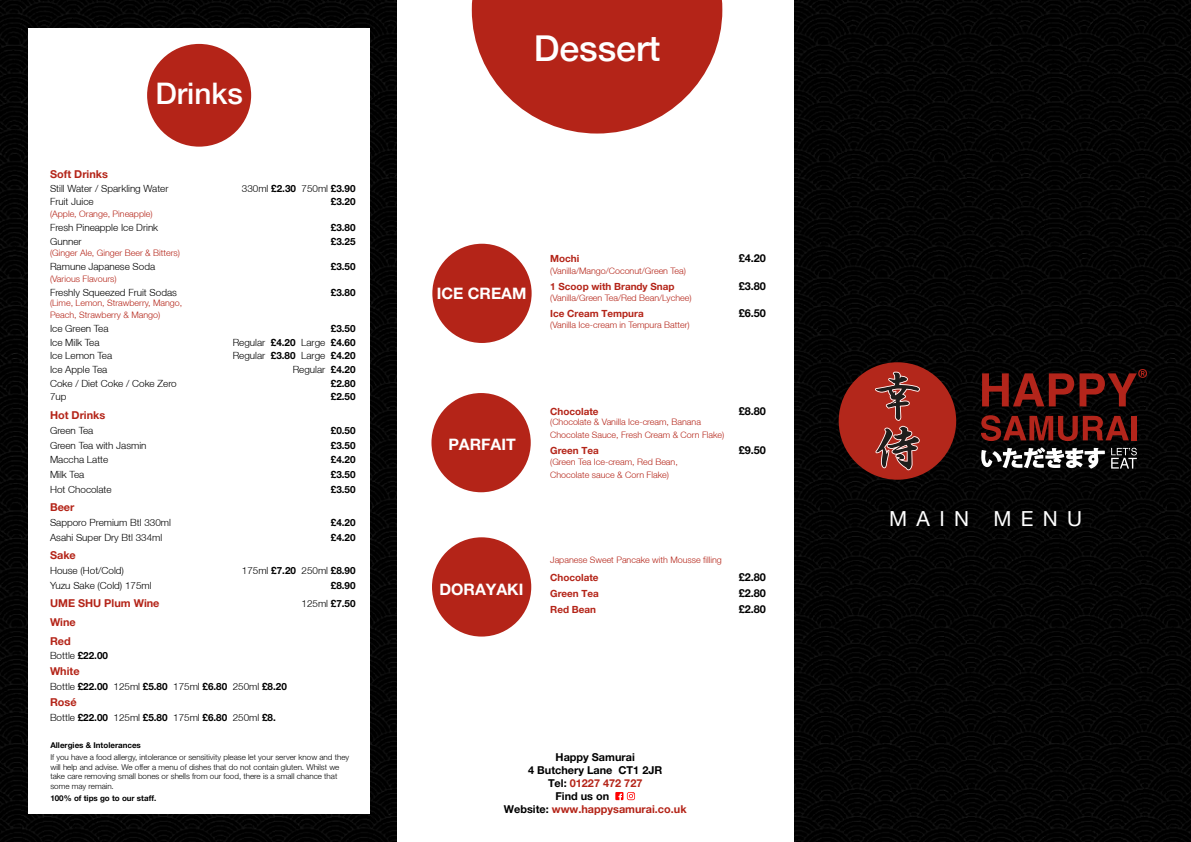
<style>
.page{position:relative;width:1191px;height:842px;background:#fff}
.page>*{position:absolute;margin:0;border:0;box-sizing:border-box;transform-origin:0 0}
.t1{font:500 35.6px "Helvetica Neue LT";color:#fff}
.t2{font:500 29.7px "Helvetica Neue LT";color:#fff}
.t3{font:20.7px "Helvetica Neue LT";letter-spacing:.45em;color:#fff}
.t4{font:700 15.8px "Helvetica Neue";color:#fff}
.t5{font:700 10.9px/18.7px "Helvetica Neue";color:#b42418}
.t6{font:700 10.9px "Helvetica Neue";color:#000}
.t7{font:300 9.9px "Helvetica Neue LT";color:#000}
.t8{font:700 9.9px "Helvetica Neue";color:#b42418}
.t9{font:700 9.9px "Helvetica Neue";color:#000}
.t10{font:300 8.9px/13.1px "Helvetica Neue LT";color:#b42418}
.t11{font:300 8px/9.6px "Helvetica Neue LT";color:#000}
.t12{font:700 8px "Helvetica Neue";color:#000}
.s1{font-family:"Helvetica Neue";font-weight:700}
.s2{color:#000}
</style>
<div class="page">
<img style="left:0;top:0;width:1191px;height:842px">
<div style="left:28px;top:28px;width:342px;height:786px;background:#fff"></div>
<div style="left:397px;top:0;width:397px;height:842px;background:#fff"></div>
<div style="left:838px;top:362px;width:118px;height:118px;background:#b3271b;border-radius:50%"></div>
<svg style="left:875px;top:372px;width:45px;height:98px"></svg>
<svg style="left:981px;top:447px;width:123px;height:22px"></svg>
<svg style="left:981px;top:415px;width:147px;height:26px;background:#57130e"></svg>
<div style="left:1131px;top:416px;width:5px;height:24px;background:#b3251b"></div>
<svg style="left:1111px;top:448px;width:25px;height:21px"></svg>
<svg style="left:982px;top:369px;width:165px;height:37px;background:#47100c"></svg>
<div style="left:147px;top:44px;width:104px;height:103px;background:#b42418;border-radius:50%"></div>
<div style="left:432px;top:244px;width:99px;height:99px;background:#b42418;border-radius:50%"></div>
<div style="left:431px;top:393px;width:100px;height:99px;background:#b42418;border-radius:50%"></div>
<div style="left:432px;top:537px;width:99px;height:99px;background:#b42418;border-radius:50%"></div>
<svg style="left:472px;top:0;width:250px;height:134px"></svg>
<svg style="left:615px;top:792px;width:20px;height:8px"></svg>
<h2 class="t2" style="left:155px;top:76px;width:89px">Drinks</h2>
<p class="t5" style="left:50px;top:166px;width:59px">Soft Drinks</p>
<p class="t7" style="left:50px;top:185px;width:120px">Still Water / Sparkling Water</p>
<p class="t7" style="left:242px;top:185px;width:115px">330ml <span class="s1">£2.30</span> 750ml <span class="s1">£3.90</span></p>
<p class="t7" style="left:50px;top:198px;width:45px">Fruit Juice</p>
<p class="t9" style="left:331px;top:198px;width:26px">£3.20</p>
<p class="t10" style="left:50px;top:208px;width:104px">(Apple, Orange, Pineapple)</p>
<p class="t7" style="left:50px;top:224px;width:110px">Fresh Pineapple Ice Drink</p>
<p class="t9" style="left:331px;top:224px;width:26px">£3.80</p>
<p class="t7" style="left:50px;top:238px;width:33px">Gunner</p>
<p class="t9" style="left:331px;top:237px;width:26px">£3.25</p>
<p class="t10" style="left:50px;top:248px;width:131px">(Ginger Ale, Ginger Beer &amp; Bitters)</p>
<p class="t7" style="left:50px;top:263px;width:107px">Ramune Japanese Soda</p>
<p class="t9" style="left:331px;top:263px;width:26px">£3.50</p>
<p class="t10" style="left:50px;top:273px;width:68px">(Various Flavours)</p>
<p class="t7" style="left:50px;top:289px;width:128px">Freshly Squeezed Fruit Sodas</p>
<p class="t9" style="left:331px;top:288px;width:26px">£3.80</p>
<p class="t10" style="left:50px;top:298px;width:134px;line-height:11.9px">(Lime, Lemon, Strawberry, Mango,<br>Peach, Strawberry &amp; Mango)</p>
<p class="t7" style="left:50px;top:325px;width:60px">Ice Green Tea</p>
<p class="t9" style="left:331px;top:325px;width:26px">£3.50</p>
<p class="t7" style="left:50px;top:339px;width:51px">Ice Milk Tea</p>
<p class="t7" style="left:233px;top:339px;width:124px">Regular <span class="s1">£4.20</span> Large <span class="s1">£4.60</span></p>
<p class="t7" style="left:50px;top:352px;width:64px">Ice Lemon Tea</p>
<p class="t7" style="left:233px;top:352px;width:124px">Regular <span class="s1">£3.80</span> Large <span class="s1">£4.20</span></p>
<p class="t7" style="left:50px;top:366px;width:59px">Ice Apple Tea</p>
<p class="t7" style="left:293px;top:366px;width:64px">Regular <span class="s1">£4.20</span></p>
<p class="t7" style="left:50px;top:380px;width:128px">Coke / Diet Coke / Coke Zero</p>
<p class="t9" style="left:331px;top:380px;width:26px">£2.80</p>
<p class="t7" style="left:50px;top:393px;width:18px">7up</p>
<p class="t9" style="left:331px;top:393px;width:26px">£2.50</p>
<p class="t5" style="left:50px;top:407px;width:57px">Hot Drinks</p>
<p class="t7" style="left:50px;top:427px;width:45px">Green Tea</p>
<p class="t9" style="left:331px;top:427px;width:26px">£0.50</p>
<p class="t7" style="left:50px;top:441px;width:98px">Green Tea with Jasmin</p>
<p class="t9" style="left:331px;top:441px;width:26px">£3.50</p>
<p class="t7" style="left:50px;top:456px;width:60px">Maccha Latte</p>
<p class="t9" style="left:331px;top:456px;width:26px">£4.20</p>
<p class="t7" style="left:50px;top:471px;width:36px">Milk Tea</p>
<p class="t9" style="left:331px;top:471px;width:26px">£3.50</p>
<p class="t7" style="left:50px;top:485px;width:63px">Hot Chocolate</p>
<p class="t9" style="left:331px;top:485px;width:26px">£3.50</p>
<p class="t5" style="left:50px;top:499px;width:26px">Beer</p>
<p class="t7" style="left:50px;top:519px;width:122px">Sapporo Premium Btl 330ml</p>
<p class="t9" style="left:331px;top:519px;width:26px">£4.20</p>
<p class="t7" style="left:50px;top:534px;width:114px">Asahi Super Dry Btl 334ml</p>
<p class="t9" style="left:331px;top:533px;width:26px">£4.20</p>
<p class="t5" style="left:50px;top:547px;width:27px">Sake</p>
<p class="t7" style="left:50px;top:567px;width:75px">House (Hot/Cold)</p>
<p class="t7" style="left:242px;top:567px;width:115px">175ml <span class="s1">£7.20</span> 250ml <span class="s1">£8.90</span></p>
<p class="t7" style="left:50px;top:582px;width:103px">Yuzu Sake (Cold) 175ml</p>
<p class="t9" style="left:331px;top:581px;width:26px">£8.90</p>
<p class="t5" style="left:50px;top:595px;width:111px">UME SHU Plum Wine</p>
<p class="t7" style="left:301px;top:600px;width:56px">125ml <span class="s1">£7.50</span></p>
<p class="t5" style="left:50px;top:614px;width:27px">Wine<br>Red</p>
<p class="t7" style="left:50px;top:652px;width:59px">Bottle <span class="s1">£22.00</span></p>
<p class="t5" style="left:50px;top:663px;width:31px">White</p>
<p class="t7" style="left:50px;top:683px;width:238px">Bottle <span class="s1">£22.00</span> 125ml <span class="s1">£5.80</span> 175ml <span class="s1">£6.80</span> 250ml <span class="s1">£8.20</span></p>
<p class="t5" style="left:50px;top:694px;width:28px">Rosé</p>
<p class="t7" style="left:50px;top:713px;width:227px">Bottle <span class="s1">£22.00</span> 125ml <span class="s1">£5.80</span> 175ml <span class="s1">£6.80</span> 250ml <span class="s1">£8.</span></p>
<p class="t12" style="left:50px;top:742px;width:92px">Allergies &amp; Intolerances</p>
<p class="t11" style="left:50px;top:753px;width:300px">If you have a food allergy, intolerance or sensitivity please let your server know and they will help and advise. We offer a menu of dishes that do not contain gluten. Whilst we take care removing small bones or shells from our food, there is a small chance that some may remain.</p>
<p class="t12" style="left:50px;top:795px;width:107px">100% of tips go to our staff.</p>
<h1 class="t1" style="left:533px;top:28px;width:128px">Dessert</h1>
<h3 class="t4" style="left:437px;top:288px;width:91px">ICE CREAM</h3>
<p class="t8" style="left:550px;top:255px;width:31px">Mochi</p>
<p class="t6" style="left:738px;top:254px;width:29px">£4.20</p>
<p class="t10" style="left:550px;top:265px;width:137px">(Vanilla/Mango/Coconut/Green Tea)</p>
<p class="t8" style="left:550px;top:283px;width:126px">1 Scoop with Brandy Snap</p>
<p class="t6" style="left:739px;top:282px;width:29px">£3.80</p>
<p class="t10" style="left:550px;top:292px;width:143px">(Vanilla/Green Tea/Red Bean/Lychee)</p>
<p class="t8" style="left:550px;top:309px;width:95px">Ice Cream Tempura</p>
<p class="t6" style="left:739px;top:309px;width:29px">£6.50</p>
<p class="t10" style="left:550px;top:320px;width:141px">(Vanilla Ice-cream in Tempura Batter)</p>
<h3 class="t4" style="left:448px;top:438px;width:69px">PARFAIT</h3>
<p class="t8" style="left:550px;top:407px;width:50px">Chocolate</p>
<p class="t6" style="left:738px;top:407px;width:29px">£8.80</p>
<p class="t10" style="left:550px;top:416px;width:176px">(Chocolate &amp; Vanilla Ice-cream, Banana<br>Chocolate Sauce, Fresh Cream &amp; Corn Flake)</p>
<p class="t8" style="left:550px;top:447px;width:50px">Green Tea</p>
<p class="t6" style="left:738px;top:446px;width:29px">£9.50</p>
<p class="t10" style="left:550px;top:456px;width:129px">(Green Tea Ice-cream, Red Bean,<br>Chocolate sauce &amp; Corn Flake)</p>
<h3 class="t4" style="left:439px;top:583px;width:85px">DORAYAKI</h3>
<p class="t10" style="left:550px;top:553px;width:173px">Japanese Sweet Pancake with Mousse filling</p>
<p class="t8" style="left:550px;top:574px;width:50px">Chocolate</p>
<p class="t6" style="left:738px;top:573px;width:29px">£2.80</p>
<p class="t8" style="left:550px;top:590px;width:50px">Green Tea</p>
<p class="t6" style="left:738px;top:589px;width:29px">£2.80</p>
<p class="t8" style="left:550px;top:606px;width:47px">Red Bean</p>
<p class="t6" style="left:738px;top:605px;width:29px">£2.80</p>
<p class="t6" style="left:555px;top:753px;width:81px">Happy Samurai</p>
<p class="t6" style="left:528px;top:766px;width:136px">4 Butchery Lane CT1 2JR</p>
<p class="t5" style="left:548px;top:775px;width:96px"><span class="s2">Tel:</span> 01227 472 727</p>
<p class="t6" style="left:555px;top:792px;width:55px">Find us on</p>
<p class="t5" style="left:504px;top:801px;width:184px"><span class="s2">Website:</span> www.happysamurai.co.uk</p>
<h3 class="t3" style="left:889px;top:511px;width:194px">MAIN MENU</h3>
</div>
